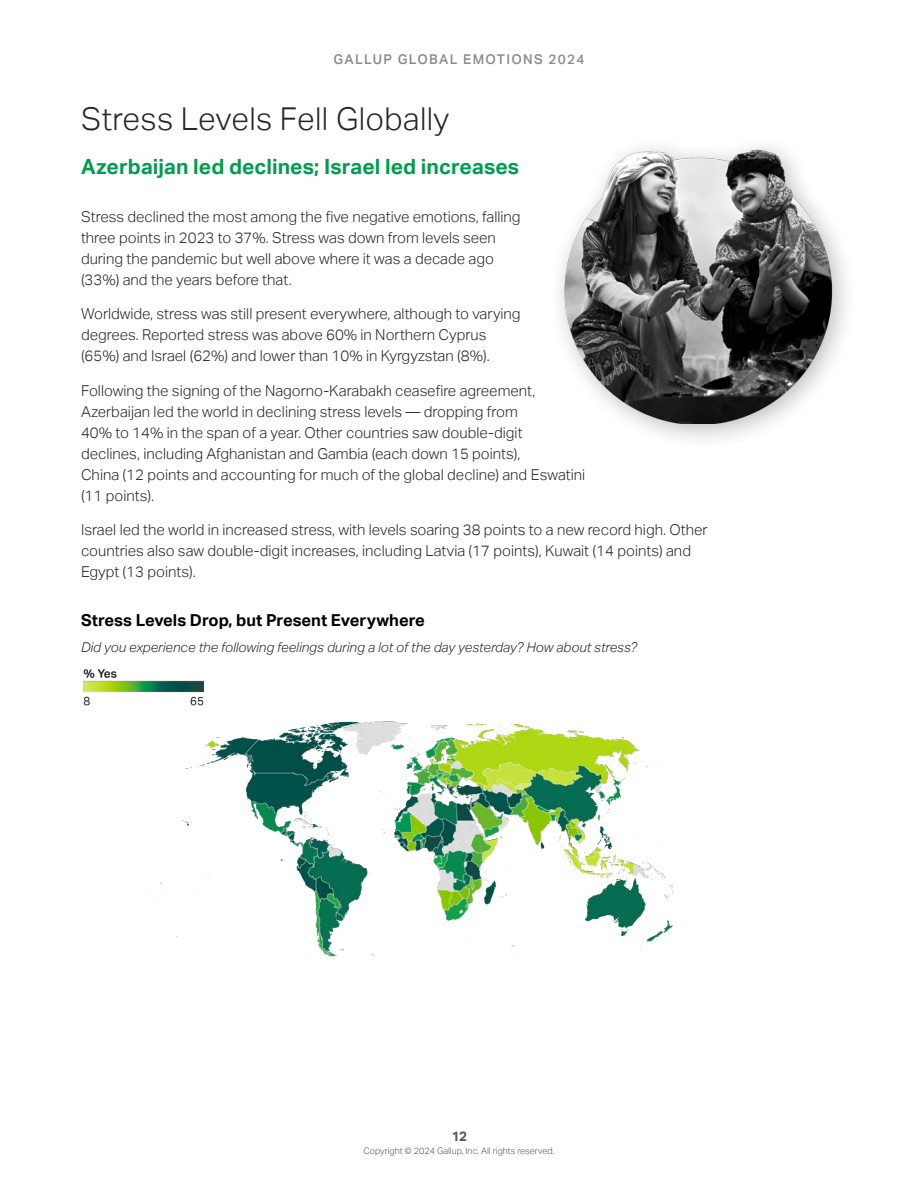
<style>
.page{position:relative;width:918px;height:1188px;background:#fff}
.page>*{position:absolute;margin:0;border:0;box-sizing:border-box;transform-origin:0 0}
.page_header{font:300 31.5px "Aktiv Grotesk";letter-spacing:.01em;color:#24272a}
.subhead_lg{font:700 21px "Aktiv Grotesk";letter-spacing:.005em;color:#009d4f}
.element_title{font:700 16.5px "Aktiv Grotesk";color:#000}
.body{font:300 15px/21px "Aktiv Grotesk";color:#24272a}
.body_italic{font:italic 300 13.5px "Aktiv Grotesk";color:#24272a}
.t1{font:500 13.5px "Aktiv Grotesk";letter-spacing:.1em;color:#888b8d}
.t2{font:700 13.5px "Aktiv Grotesk";color:#54575a}
.t3{font:300 9px "Aktiv Grotesk";color:#54575a}
</style>
<div class="page">
<img style="left:83px;top:669px;width:590px;height:288px">
<div style="left:547px;top:140px;width:311px;height:311px;background:#000;opacity:.27"></div>
<img style="left:547px;top:140px;width:311px;height:284px">
<p class="t1" style="left:333px;top:51px;width:253px">GALLUP GLOBAL EMOTIONS 2024</p>
<h2 class="page_header" style="left:81px;top:101px;width:370px">Stress Levels Fell Globally</h2>
<p class="subhead_lg" style="left:81px;top:154px;width:440px">Azerbaijan led declines; Israel led increases</p>
<p class="body" style="left:81px;top:206px;width:441px">Stress declined the most among the five negative emotions, falling three points in 2023 to 37%. Stress was down from levels seen during the pandemic but well above where it was a decade ago (33%) and the years before that.</p>
<p class="body" style="left:81px;top:304px;width:441px">Worldwide, stress was still present everywhere, although to varying degrees. Reported stress was above 60% in Northern Cyprus (65%) and Israel (62%) and lower than 10% in Kyrgyzstan (8%).</p>
<p class="body" style="left:81px;top:380px;width:506px">Following the signing of the Nagorno-Karabakh ceasefire agreement, Azerbaijan led the world in declining stress levels — dropping from<br>40% to 14% in the span of a year. Other countries saw double-digit declines, including Afghanistan and Gambia (each down 15 points),<br>China (12 points and accounting for much of the global decline) and Eswatini (11 points).</p>
<p class="body" style="left:81px;top:520px;width:628px">Israel led the world in increased stress, with levels soaring 38 points to a new record high. Other countries also saw double-digit increases, including Latvia (17 points), Kuwait (14 points) and<br>Egypt (13 points).</p>
<p class="element_title" style="left:81px;top:611px;width:345px">Stress Levels Drop, but Present Everywhere</p>
<p class="body_italic" style="left:81px;top:640px;width:558px">Did you experience the following feelings during a lot of the day yesterday? How about stress?</p>
<p class="t2" style="left:451px;top:1128px;width:17px">12</p>
<p class="t3" style="left:363px;top:1146px;width:193px">Copyright © 2024 Gallup, Inc. All rights reserved.</p>
</div>
